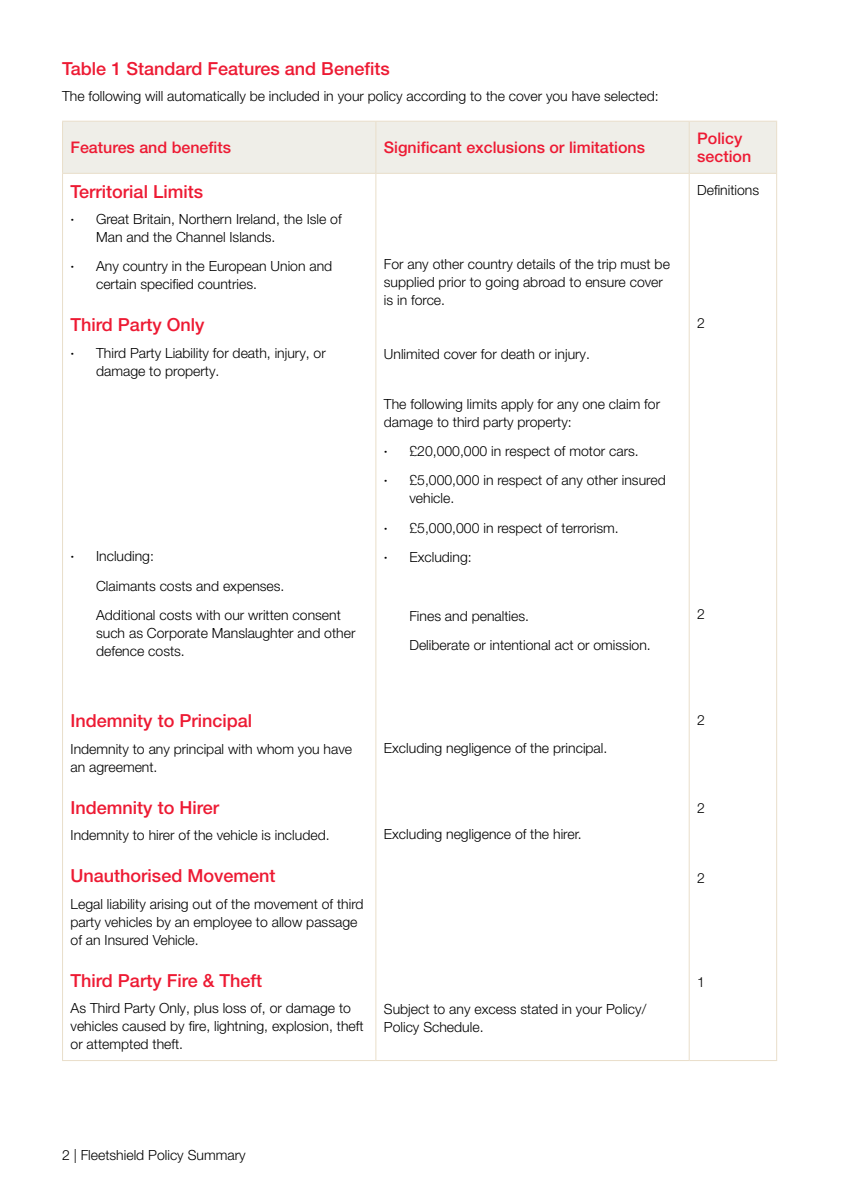
<style>
.page{position:relative;width:841px;height:1192px;background:#fff}
.page>*{position:absolute;margin:0;border:0;box-sizing:border-box;transform-origin:0 0}
.PARA_HEADER{font:500 18px "Helvetica Neue LT Pro";color:#ed1a33}
.BODY{font:500 16px/18px "Helvetica Neue LT Pro";color:#ed1a33}
.BODY-2{font:300 14px/18px "Helvetica Neue LT Pro";color:#000001}
.s1{font-weight:500}
</style>
<div class="page">
<div style="left:63px;top:122px;width:712px;height:51px;background:#efeee8"></div>
<hr style="left:62px;top:174px;width:1px;height:885px;background:#e9deca">
<hr style="left:375px;top:174px;width:1px;height:885px;background:#e9deca">
<hr style="left:688px;top:174px;width:1px;height:885px;background:#e9deca">
<hr style="left:775px;top:174px;width:1px;height:885px;background:#e9deca">
<hr style="left:62px;top:1059px;width:313px;height:1px;background:#e9deca">
<hr style="left:375px;top:1059px;width:313px;height:1px;background:#e9deca">
<hr style="left:688px;top:1059px;width:88px;height:1px;background:#e9deca">
<hr style="left:62px;top:121px;width:313px;height:1px;background:#e9deca">
<hr style="left:62px;top:122px;width:1px;height:51px;background:#e9deca">
<hr style="left:375px;top:121px;width:313px;height:1px;background:#e9deca">
<hr style="left:375px;top:122px;width:1px;height:51px;background:#e9deca">
<hr style="left:688px;top:121px;width:88px;height:1px;background:#e9deca">
<hr style="left:688px;top:122px;width:1px;height:51px;background:#e9deca">
<hr style="left:775px;top:122px;width:1px;height:51px;background:#e9deca">
<hr style="left:62px;top:173px;width:313px;height:1px;background:#e9deca">
<hr style="left:375px;top:173px;width:313px;height:1px;background:#e9deca">
<hr style="left:688px;top:173px;width:88px;height:1px;background:#e9deca">
<p class="PARA_HEADER" style="left:62px;top:58px;width:329px">Table 1 Standard Features and Benefits</p>
<p class="BODY-2" style="left:62px;top:87px;width:597px">The following will automatically be included in your policy according to the cover you have selected:</p>
<p class="BODY" style="left:70px;top:138px;width:162px">Features and benefits</p>
<p class="BODY" style="left:383px;top:138px;width:262px">Significant exclusions or limitations</p>
<p class="BODY" style="left:696px;top:129px;width:55px">Policy section</p>
<p class="PARA_HEADER" style="left:70px;top:180px;width:134px">Territorial Limits</p>
<p class="BODY-2" style="left:96px;top:210px;width:247px;text-indent:-26px"><span class="s1">·</span> Great Britain, Northern Ireland, the Isle of<br>Man and the Channel Islands.</p>
<p class="BODY-2" style="left:96px;top:257px;width:237px;text-indent:-26px"><span class="s1">·</span> Any country in the European Union and certain specified countries.</p>
<p class="PARA_HEADER" style="left:70px;top:314px;width:135px">Third Party Only</p>
<p class="BODY-2" style="left:96px;top:343px;width:231px;text-indent:-26px"><span class="s1">·</span> Third Party Liability for death, injury, or damage to property.</p>
<p class="BODY-2" style="left:696px;top:180px;width:63px">Definitions</p>
<p class="BODY-2" style="left:383px;top:254px;width:287px">For any other country details of the trip must be supplied prior to going abroad to ensure cover is in force.</p>
<p class="BODY-2" style="left:696px;top:314px;width:9px">2</p>
<p class="BODY-2" style="left:383px;top:345px;width:207px">Unlimited cover for death or injury.</p>
<p class="BODY-2" style="left:383px;top:394px;width:277px">The following limits apply for any one claim for damage to third party property:</p>
<p class="BODY-2" style="left:383px;top:441px;width:256px"><span class="s1">·</span> £20,000,000 in respect of motor cars.</p>
<p class="BODY-2" style="left:409px;top:471px;width:258px;text-indent:-26px"><span class="s1">·</span> £5,000,000 in respect of any other insured vehicle.</p>
<p class="BODY-2" style="left:383px;top:518px;width:236px"><span class="s1">·</span> £5,000,000 in respect of terrorism.</p>
<p class="BODY-2" style="left:383px;top:548px;width:89px"><span class="s1">·</span> Excluding:</p>
<p class="BODY-2" style="left:70px;top:547px;width:85px"><span class="s1">·</span> Including:</p>
<p class="BODY-2" style="left:96px;top:576px;width:190px">Claimants costs and expenses.</p>
<p class="BODY-2" style="left:96px;top:606px;width:261px">Additional costs with our written consent such as Corporate Manslaughter and other defence costs.</p>
<p class="BODY-2" style="left:696px;top:604px;width:9px">2</p>
<p class="BODY-2" style="left:409px;top:606px;width:121px">Fines and penalties.</p>
<p class="BODY-2" style="left:409px;top:636px;width:243px">Deliberate or intentional act or omission.</p>
<p class="PARA_HEADER" style="left:70px;top:710px;width:183px">Indemnity to Principal</p>
<p class="BODY-2" style="left:70px;top:739px;width:283px">Indemnity to any principal with whom you have an agreement.</p>
<p class="PARA_HEADER" style="left:70px;top:796px;width:150px">Indemnity to Hirer</p>
<p class="BODY-2" style="left:70px;top:826px;width:260px">Indemnity to hirer of the vehicle is included.</p>
<p class="PARA_HEADER" style="left:70px;top:865px;width:206px">Unauthorised Movement</p>
<p class="BODY-2" style="left:70px;top:894px;width:294px">Legal liability arising out of the movement of third party vehicles by an employee to allow passage of an Insured Vehicle.</p>
<p class="PARA_HEADER" style="left:70px;top:969px;width:193px">Third Party Fire &amp; Theft</p>
<p class="BODY-2" style="left:70px;top:998px;width:294px">As Third Party Only, plus loss of, or damage to vehicles caused by fire, lightning, explosion, theft or attempted theft.</p>
<p class="BODY-2" style="left:383px;top:739px;width:225px">Excluding negligence of the principal.</p>
<p class="BODY-2" style="left:383px;top:824px;width:199px">Excluding negligence of the hirer.</p>
<p class="BODY-2" style="left:383px;top:999px;width:264px">Subject to any excess stated in your Policy/<br>Policy Schedule.</p>
<p class="BODY-2" style="left:62px;top:1145px;width:185px">2 | Fleetshield Policy Summary</p>
<p class="BODY-2" style="left:696px;top:710px;width:9px">2</p>
<p class="BODY-2" style="left:696px;top:798px;width:9px">2</p>
<p class="BODY-2" style="left:696px;top:868px;width:9px">2</p>
<p class="BODY-2" style="left:696px;top:972px;width:9px">1</p>
</div>
